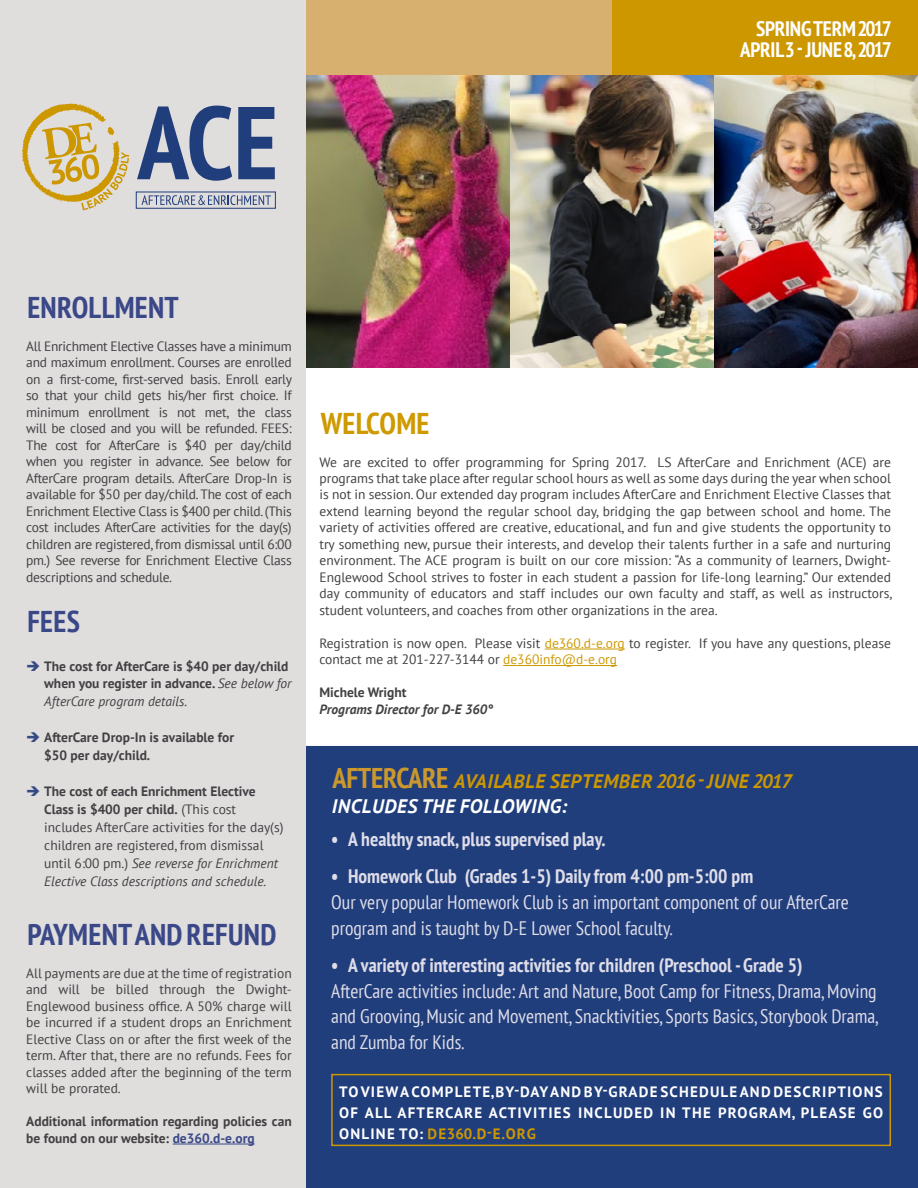
<style>
.page{position:relative;width:918px;height:1188px;background:#fff}
.page>*{position:absolute;margin:0;border:0;box-sizing:border-box;transform-origin:0 0}
.t1{font:700 condensed 30px "PT Sans";letter-spacing:.01em;color:#3a4888}
.t2{font:700 condensed 30px "PT Sans";letter-spacing:.01em;color:#ce9a00}
.t3{font:700 condensed 21px/21px "PT Sans";letter-spacing:-.01em;color:#fff;text-align:right}
.t4{font:condensed 19.5px/25.5px "PT Sans";color:#dedde8}
.t5{font:700 condensed 19.5px "PT Sans";color:#dedde8}
.t6{font:italic 700 19.5px/25px "PT Sans";letter-spacing:.03em;color:#cd9700}
.t7{font:700 15px/21px "PT Sans";letter-spacing:.08em;color:#fff;text-align:justify}
.t8{font:13.5px/16.5px "PT Sans";color:#414042;text-align:justify}
.t9{font:700 13.5px/18px "PT Sans";color:#414042}
.t10{font:italic 700 13.5px "PT Sans";color:#414042}
.s1{color:#354a84}
.s2{font-weight:400;font-style:italic}
.s3{font-weight:700}
.s4{font-style:italic}
.s5{color:#3a4888}
.s6{color:#ce9a00}
.s7{font-style:normal;font-stretch:condensed;font-size:28.5px;color:#ca982c}
.s8{color:#fff}
.s9{color:#cd9700}
</style>
<div class="page">
<div style="left:306px;top:746px;width:612px;height:442px;background:#203d7c"></div>
<div style="left:306px;top:0;width:612px;height:75px;background:#d7b070"></div>
<hr style="left:545px;top:649px;width:80px;height:1px;background:#ce9a00">
<hr style="left:503px;top:665px;width:114px;height:1px;background:#ce9a00">
<div style="left:612px;top:0;width:306px;height:75px;background:#cd9700"></div>
<div style="left:0;top:0;width:306px;height:1188px;background:#e0dddd"></div>
<hr style="left:173px;top:1144px;width:82px;height:1px;background:#3a4888">
<svg style="left:22px;top:104px;width:107px;height:106px"></svg>
<svg style="left:137px;top:106px;width:95px;height:75px"></svg>
<svg style="left:238px;top:107px;width:37px;height:72px"></svg>
<div style="left:136px;top:192px;width:140px;height:17px;border:1px solid #203d7c"></div>
<svg style="left:142px;top:195px;width:129px;height:10px"></svg>
<div style="left:331px;top:1074px;width:560px;height:72px;border:2px solid #cd9700"></div>
<img style="left:306px;top:75px;width:204px;height:293px">
<img style="left:510px;top:75px;width:204px;height:293px">
<img style="left:714px;top:75px;width:204px;height:293px">
<h2 class="t3" style="left:740px;top:17px;width:153px">SPRING TERM 2017<br>APRIL 3 - JUNE 8, 2017</h2>
<h1 class="t1" style="left:27px;top:288px;width:153px">ENROLLMENT</h1>
<p class="t8" style="left:26px;top:338px;width:267px">All Enrichment Elective Classes have a minimum and maximum enrollment. Courses are enrolled on a first-come, first-served basis. Enroll early so that your child gets his/her first choice. If minimum enrollment is not met, the class will be closed and you will be refunded. FEES:<br>The cost for AfterCare is $40 per day/child when you register in advance. See below for AfterCare program details. AfterCare Drop-In is available for $50 per day/child. The cost of each Enrichment Elective Class is $400 per child. (This cost includes AfterCare activities for the day(s) children are registered, from dismissal until 6:00 pm.) See reverse for Enrichment Elective Class descriptions and schedule.</p>
<h1 class="t1" style="left:27px;top:601px;width:54px">FEES</h1>
<p class="t9" style="left:44px;top:656px;width:249px;text-indent:-18px"><span class="s1">➔</span> The cost for AfterCare is $40 per day/child when you register in advance. <span class="s2">See below for<br>AfterCare program details.</span></p>
<p class="t9" style="left:44px;top:728px;width:191px;text-indent:-18px"><span class="s1">➔</span> AfterCare Drop-In is available for $50 per day/child.</p>
<p class="t8" style="left:44px;top:782px;width:241px;line-height:18px;text-align:left;text-indent:-18px"><span class="s1">➔</span> <span class="s3">The cost of each Enrichment Elective Class is $400 per child.</span> (This cost includes AfterCare activities for the day(s) children are registered, from dismissal until 6:00 pm.) <span class="s4">See reverse for Enrichment Elective Class descriptions and schedule.</span></p>
<h1 class="t1" style="left:27px;top:915px;width:250px">PAYMENT AND REFUND</h1>
<p class="t8" style="left:26px;top:965px;width:267px">All payments are due at the time of registration and will be billed through the Dwight-Englewood business office. A 50% charge will be incurred if a student drops an Enrichment Elective Class on or after the first week of the term. After that, there are no refunds. Fees for classes added after the beginning of the term will be prorated.</p>
<p class="t9" style="left:26px;top:1113px;width:267px;line-height:16.5px">Additional information regarding policies can be found on our website: <span class="s5">de360.d-e.org</span></p>
<h1 class="t2" style="left:321px;top:403px;width:110px">WELCOME</h1>
<p class="t8" style="left:320px;top:453px;width:574px">We are excited to offer programming for Spring 2017. LS AfterCare and Enrichment (ACE) are programs that take place after regular school hours as well as some days during the year when school is not in session. Our extended day program includes AfterCare and Enrichment Elective Classes that extend learning beyond the regular school day, bridging the gap between school and home. The variety of activities offered are creative, educational, and fun and give students the opportunity to try something new, pursue their interests, and develop their talents further in a safe and nurturing environment. The ACE program is built on our core mission: “As a community of learners, Dwight-Englewood School strives to foster in each student a passion for life-long learning.” Our extended day community of educators and staff includes our own faculty and staff, as well as instructors, student volunteers, and coaches from other organizations in the area.</p>
<p class="t8" style="left:320px;top:635px;width:573px">Registration is now open. Please visit <span class="s6">de360.d-e.org</span> to register. If you have any questions, please contact me at 201-227-3144 or <span class="s6">de360info@d-e.org</span></p>
<p class="t9" style="left:320px;top:683px;width:89px">Michele Wright</p>
<p class="t10" style="left:320px;top:700px;width:175px">Programs Director for D-E 360°</p>
<h3 class="t6" style="left:332px;top:768px;width:462px"><span class="s7">AFTERCARE</span> AVAILABLE SEPTEMBER 2016 - JUNE 2017<br><span class="s8">INCLUDES THE FOLLOWING:</span></h3>
<h3 class="t5" style="left:331px;top:826px;width:275px">• A healthy snack, plus supervised play.</h3>
<h3 class="t5" style="left:331px;top:864px;width:424px">• Homework Club (Grades 1-5) Daily from 4:00 pm-5:00 pm</h3>
<h3 class="t4" style="left:331px;top:889px;width:519px">Our very popular Homework Club is an important component of our AfterCare program and is taught by D-E Lower School faculty.</h3>
<h3 class="t5" style="left:331px;top:952px;width:473px">• A variety of interesting activities for children (Preschool - Grade 5)</h3>
<h3 class="t4" style="left:331px;top:977px;width:549px;text-align:justify">AfterCare activities include: Art and Nature, Boot Camp for Fitness, Drama, Moving and Grooving, Music and Movement, Snacktivities, Sports Basics, Storybook Drama, and Zumba for Kids.</h3>
<p class="t7" style="left:339px;top:1081px;width:545px">TO VIEW A COMPLETE, BY-DAY AND BY-GRADE SCHEDULE AND DESCRIPTIONS OF ALL AFTERCARE ACTIVITIES INCLUDED IN THE PROGRAM, PLEASE GO ONLINE TO: <span class="s9">DE360.D-E.ORG</span></p>
</div>
